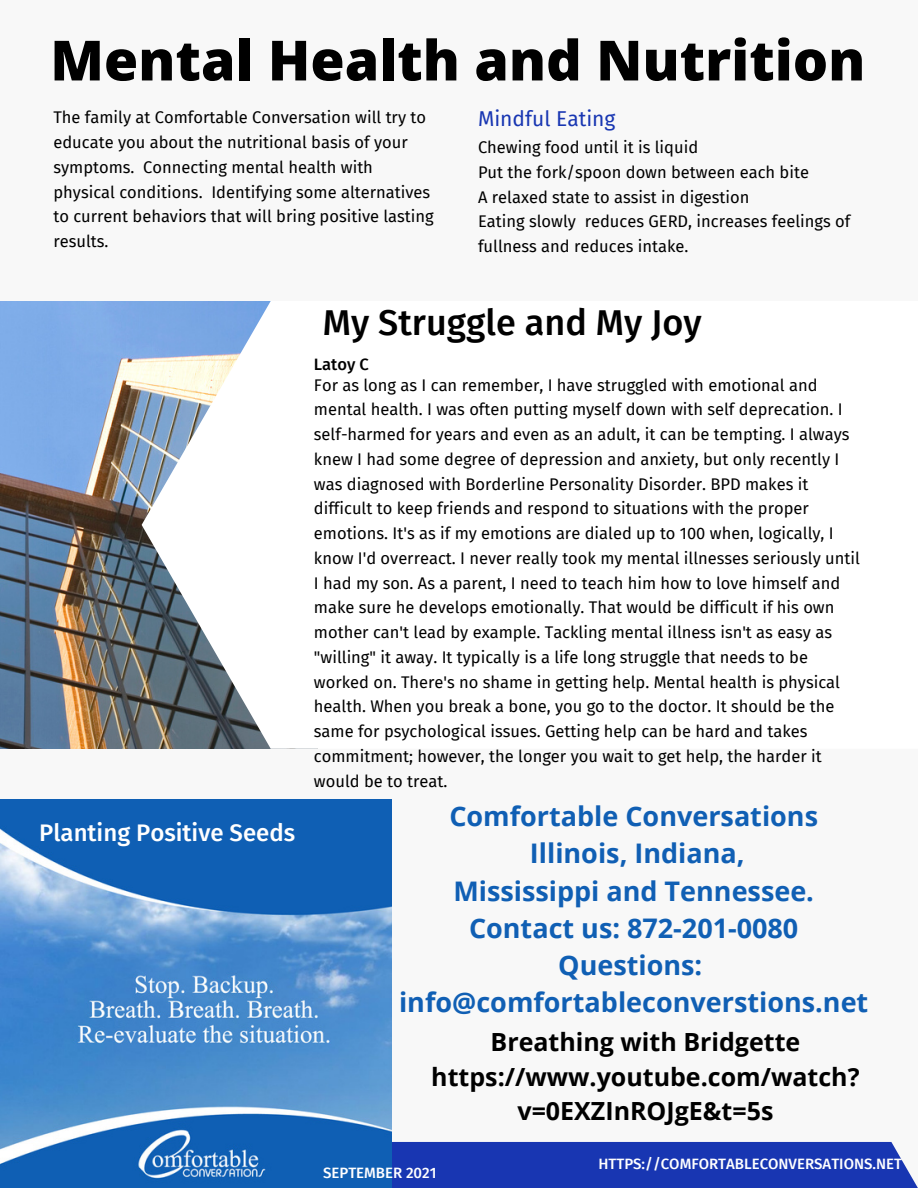
<style>
.page{position:relative;width:918px;height:1188px;background:#f8f8f8}
.page>*{position:absolute;margin:0;border:0;box-sizing:border-box;transform-origin:0 0}
.t1{font:800 55.5px "Open Sans";color:#000}
.t2{font:500 36px "Fira Sans";color:#000}
.t3{font:700 27px "Open Sans";color:#105fb4}
.t4{font:700 25.05px/34.8px "Open Sans";color:#000;text-align:center}
.t5{font:500 24px "Fira Sans";color:#fff}
.t6{font:21px "Fira Sans";color:#1836b2}
.t7{font:16.5px/24.8px "Fira Sans";color:#000}
.t8{font:500 16.5px "Fira Sans";color:#000}
.t9{font:500 15px "Fira Sans";color:#fff}
</style>
<div class="page">
<img style="left:0;top:301px;width:142px;height:448px">
<div style="left:392px;top:1142px;width:526px;height:46px;background:#1836b2"></div>
<svg style="left:142px;top:301px;width:176px;height:448px"></svg>
<img style="left:0;top:800px;width:392px;height:388px">
<p class="t1" style="left:50px;top:21px;width:817px">Mental Health and Nutrition</p>
<p class="t7" style="left:53px;top:106px;width:382px">The family at Comfortable Conversation will try to educate you about the nutritional basis of your symptoms. Connecting mental health with physical conditions. Identifying some alternatives to current behaviors that will bring positive lasting results.</p>
<p class="t6" style="left:478px;top:107px;width:139px">Mindful Eating</p>
<p class="t7" style="left:478px;top:135px;width:222px">Chewing food until it is liquid</p>
<p class="t7" style="left:478px;top:160px;width:332px">Put the fork/spoon down between each bite</p>
<p class="t7" style="left:478px;top:185px;width:273px">A relaxed state to assist in digestion</p>
<p class="t7" style="left:478px;top:210px;width:374px">Eating slowly reduces GERD, increases feelings of fullness and reduces intake.</p>
<p class="t2" style="left:323px;top:301px;width:380px">My Struggle and My Joy</p>
<p class="t8" style="left:314px;top:355px;width:56px">Latoy C</p>
<p class="t5" style="left:39px;top:819px;width:257px">Planting Positive Seeds</p>
<p class="t7" style="left:314px;top:373px;width:547px">For as long as I can remember, I have struggled with emotional and mental health. I was often putting myself down with self deprecation. I self-harmed for years and even as an adult, it can be tempting. I always knew I had some degree of depression and anxiety, but only recently I was diagnosed with Borderline Personality Disorder. BPD makes it difficult to keep friends and respond to situations with the proper emotions. It's as if my emotions are dialed up to 100 when, logically, I know I'd overreact. I never really took my mental illnesses seriously until I had my son. As a parent, I need to teach him how to love himself and make sure he develops emotionally. That would be difficult if his own mother can't lead by example. Tackling mental illness isn't as easy as "willing" it away. It typically is a life long struggle that needs to be worked on. There's no shame in getting help. Mental health is physical health. When you break a bone, you go to the doctor. It should be the same for psychological issues. Getting help can be hard and takes commitment; however, the longer you wait to get help, the harder it would be to treat.</p>
<p class="t3" style="left:449px;top:797px;width:370px">Comfortable Conversations</p>
<p class="t3" style="left:530px;top:835px;width:216px">Illinois, Indiana,</p>
<p class="t3" style="left:453px;top:872px;width:362px">Mississippi and Tennessee.</p>
<p class="t3" style="left:469px;top:909px;width:331px">Contact us: 872-201-0080</p>
<p class="t3" style="left:558px;top:946px;width:146px">Questions:</p>
<p class="t3" style="left:399px;top:983px;width:471px">info@comfortableconverstions.net</p>
<p class="t4" style="left:491px;top:1024px;width:311px">Breathing with Bridgette</p>
<p class="t4" style="left:431px;top:1058px;width:430px">https://www.youtube.com/watch? v=0EXZInROJgE&amp;t=5s</p>
<p class="t9" style="left:323px;top:1163px;width:115px">SEPTEMBER 2021</p>
<p class="t9" style="left:598px;top:1155px;width:305px">HTTPS://COMFORTABLECONVERSATIONS.NET</p>
</div>
